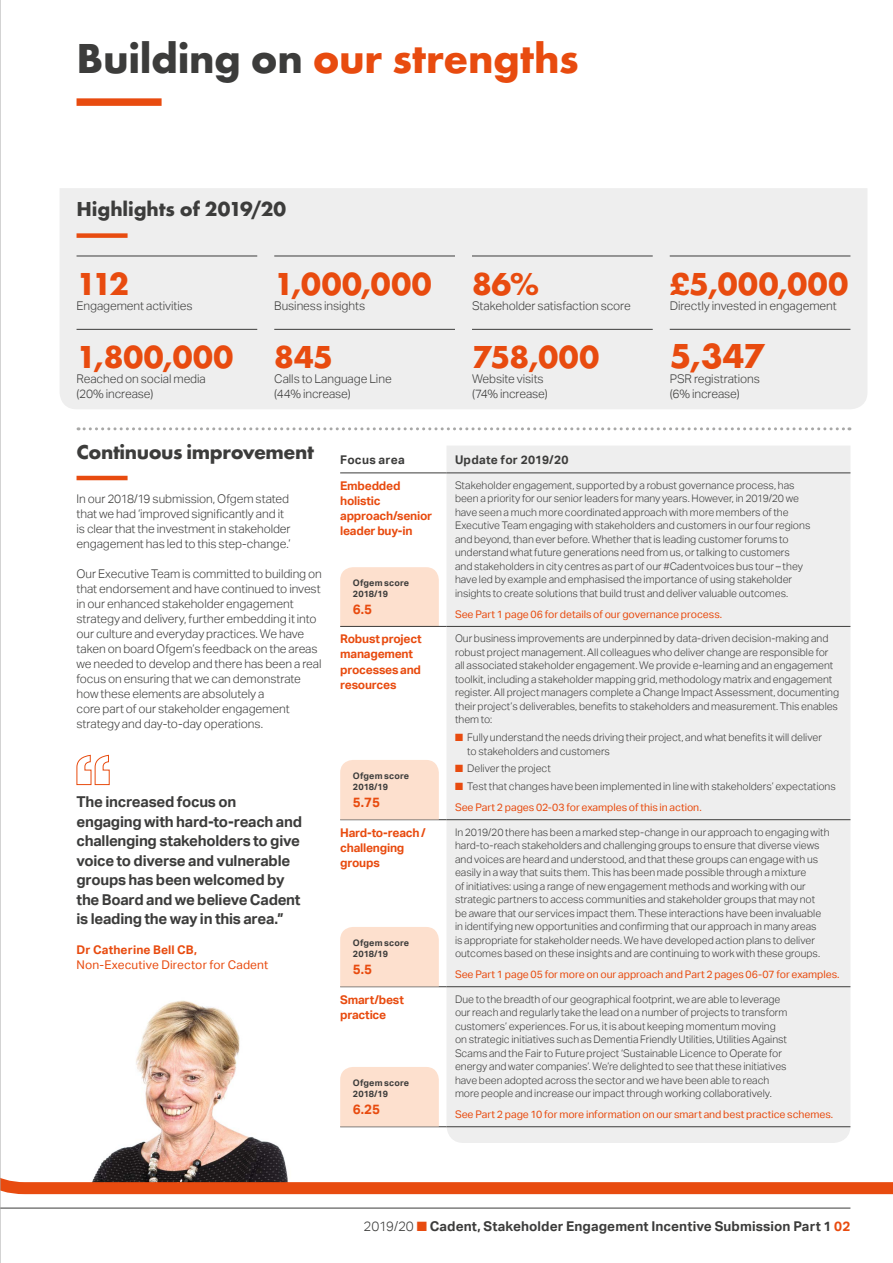
<style>
.page{position:relative;width:893px;height:1263px;background:#fff}
.page>*{position:absolute;margin:0;border:0;box-sizing:border-box;transform-origin:0 0}
.t1{font:700 43.5px "Futura EF";letter-spacing:-.01em;color:#e84b0f}
.t2{font:700 36px "Futura EF";color:#e84b0f}
.t3{font:700 33px "Futura EF";letter-spacing:.02em;color:#e84b0f}
.t4{font:700 21px "Futura EF";letter-spacing:-.02em;color:#3c3c3b}
.t5{font:700 15px/19.5px "Aktiv Grotesk";letter-spacing:-.015em;color:#3c3c3b}
.t6{font:700 13.5px "Aktiv Grotesk";letter-spacing:.01em;color:#3c3c3b}
.t7{font:700 13.5px "Aktiv Grotesk";color:#e84b0f}
.t8{font:300 12px/15px "Aktiv Grotesk";letter-spacing:-.005em;color:#3c3c3b}
.t9{font:700 12px/15px "Aktiv Grotesk";letter-spacing:-.02em;color:#e84b0f}
.t10{font:12px "Aktiv Grotesk";letter-spacing:.01em;color:#e84b0f}
.t11{font:700 12px "Aktiv Grotesk";letter-spacing:.02em;color:#3c3c3b}
.t12{font:700 12px "Aktiv Grotesk";letter-spacing:.015em;color:#e84b0f}
.t13{font:300 10.5px/13.5px "Aktiv Grotesk";color:#3c3c3b}
.t14{font:10.5px "Aktiv Grotesk";letter-spacing:-.005em;color:#e84b0f}
.t15{font:700 9px/11.2px "Aktiv Grotesk";letter-spacing:.01em;color:#3c3c3b}
.s1{color:#3c3c3b}
.s2{color:#e84b0f}
.s3{font-weight:400;color:#e84b0f}
.s4{font-weight:300}
</style>
<div class="page">
<div style="left:340px;top:567px;width:99px;height:59px;background:#fde0ce"></div>
<div style="left:446px;top:446px;width:404px;height:201px;background:#eee"></div>
<div style="left:77px;top:98px;width:85px;height:8px;background:#e84b0f"></div>
<svg style="left:1px;top:647px;width:892px;height:548px"></svg>
<div style="left:60px;top:188px;width:807px;height:221px;background:#eee"></div>
<hr style="left:77px;top:256px;width:180px;height:1px;background:#3c3c3b">
<hr style="left:77px;top:329px;width:180px;height:1px;background:#3c3c3b">
<hr style="left:274px;top:256px;width:181px;height:1px;background:#3c3c3b">
<hr style="left:274px;top:329px;width:181px;height:1px;background:#3c3c3b">
<hr style="left:472px;top:256px;width:181px;height:1px;background:#3c3c3b">
<hr style="left:472px;top:329px;width:181px;height:1px;background:#3c3c3b">
<hr style="left:670px;top:256px;width:180px;height:1px;background:#3c3c3b">
<hr style="left:670px;top:329px;width:180px;height:1px;background:#3c3c3b">
<svg style="left:76px;top:754px;width:34px;height:31px"></svg>
<hr style="left:340px;top:473px;width:106px;height:1px;background:#3c3c3b">
<hr style="left:446px;top:473px;width:404px;height:1px;background:#3c3c3b">
<hr style="left:340px;top:626px;width:106px;height:1px;background:#3c3c3b">
<hr style="left:446px;top:626px;width:404px;height:1px;background:#3c3c3b">
<hr style="left:340px;top:819px;width:106px;height:1px;background:#3c3c3b">
<hr style="left:446px;top:819px;width:404px;height:1px;background:#3c3c3b">
<hr style="left:340px;top:986px;width:106px;height:1px;background:#3c3c3b">
<hr style="left:340px;top:1126px;width:106px;height:1px;background:#3c3c3b">
<hr style="left:446px;top:986px;width:404px;height:1px;background:#3c3c3b">
<hr style="left:446px;top:1126px;width:404px;height:1px;background:#3c3c3b">
<div style="left:77px;top:233px;width:51px;height:5px;background:#e84b0f"></div>
<svg style="left:78px;top:427px;width:772px;height:3px"></svg>
<hr style="left:77px;top:476px;width:51px;height:4px;background:#e84b0f">
<div style="left:340px;top:760px;width:99px;height:59px;background:#fde0ce"></div>
<div style="left:340px;top:927px;width:99px;height:59px;background:#fde0ce"></div>
<div style="left:340px;top:1067px;width:99px;height:59px;background:#fde0ce"></div>
<hr style="left:0;top:1208px;width:850px;height:1px;background:#3c3c3b">
<hr style="left:0;top:0;width:1px;height:1263px;background:#a8a8a7">
<h1 class="t1" style="left:77px;top:32px;width:504px"><span class="s1">Building on</span> our strengths</h1>
<h3 class="t4" style="left:77px;top:196px;width:211px">Highlights of 2019/20</h3>
<h3 class="t3" style="left:77px;top:264px;width:54px">112</h3>
<p class="t8" style="left:77px;top:298px;width:118px">Engagement activities</p>
<h3 class="t3" style="left:77px;top:337px;width:158px">1,800,000</h3>
<p class="t8" style="left:77px;top:371px;width:131px">Reached on social media (20% increase)</p>
<h3 class="t3" style="left:274px;top:264px;width:159px">1,000,000</h3>
<p class="t8" style="left:274px;top:298px;width:92px">Business insights</p>
<h3 class="t3" style="left:274px;top:337px;width:60px">845</h3>
<p class="t8" style="left:274px;top:371px;width:119px">Calls to Language Line (44% increase)</p>
<h3 class="t3" style="left:472px;top:264px;width:69px">86%</h3>
<p class="t8" style="left:472px;top:298px;width:160px">Stakeholder satisfaction score</p>
<h3 class="t3" style="left:472px;top:337px;width:129px">758,000</h3>
<p class="t8" style="left:472px;top:371px;width:77px">Website visits (74% increase)</p>
<h3 class="t3" style="left:670px;top:264px;width:180px">£5,000,000</h3>
<p class="t8" style="left:670px;top:298px;width:168px">Directly invested in engagement</p>
<h2 class="t2" style="left:670px;top:334px;width:96px">5,347</h2>
<p class="t8" style="left:670px;top:371px;width:92px">PSR registrations (6% increase)</p>
<h3 class="t4" style="left:77px;top:439px;width:239px">Continuous improvement</h3>
<p class="t8" style="left:77px;top:492px;width:216px">In our 2018/19 submission, Ofgem stated that we had ‘improved significantly and it is clear that the investment in stakeholder engagement has led to this step-change.’</p>
<p class="t8" style="left:77px;top:567px;width:247px">Our Executive Team is committed to building on that endorsement and have continued to invest in our enhanced stakeholder engagement strategy and delivery, further embedding it into our culture and everyday practices. We have taken on board Ofgem’s feedback on the areas we needed to develop and there has been a real focus on ensuring that we can demonstrate how these elements are absolutely a<br>core part of our stakeholder engagement strategy and day-to-day operations.</p>
<h3 class="t5" style="left:77px;top:792px;width:227px">The increased focus on engaging with hard-to-reach and challenging stakeholders to give voice to diverse and vulnerable groups has been welcomed by the Board and we believe Cadent is leading the way in this area.”</h3>
<p class="t12" style="left:77px;top:943px;width:122px">Dr Catherine Bell CB,</p>
<p class="t10" style="left:77px;top:958px;width:193px">Non-Executive Director for Cadent</p>
<p class="t11" style="left:340px;top:453px;width:66px">Focus area</p>
<p class="t11" style="left:455px;top:453px;width:115px">Update for 2019/20</p>
<p class="t9" style="left:340px;top:478px;width:94px">Embedded holistic approach/senior leader buy-in</p>
<p class="t13" style="left:455px;top:478px;width:357px">Stakeholder engagement, supported by a robust governance process, has been a priority for our senior leaders for many years. However, in 2019/20 we have seen a much more coordinated approach with more members of the Executive Team engaging with stakeholders and customers in our four regions and beyond, than ever before. Whether that is leading customer forums to understand what future generations need from us, or talking to customers<br>and stakeholders in city centres as part of our #Cadentvoices bus tour – they have led by example and emphasised the importance of using stakeholder insights to create solutions that build trust and deliver valuable outcomes.</p>
<p class="t14" style="left:455px;top:608px;width:269px">See Part 1 page 06 for details of our governance process.</p>
<p class="t9" style="left:340px;top:632px;width:83px">Robust project management processes and resources</p>
<p class="t13" style="left:455px;top:632px;width:386px">Our business improvements are underpinned by data-driven decision-making and robust project management. All colleagues who deliver change are responsible for all associated stakeholder engagement. We provide e-learning and an engagement toolkit, including a stakeholder mapping grid, methodology matrix and engagement register. All project managers complete a Change Impact Assessment, documenting their project’s deliverables, benefits to stakeholders and measurement. This enables them to:</p>
<p class="t13" style="left:467px;top:731px;width:356px;text-indent:-12px"><span class="s2">■</span> Fully understand the needs driving their project, and what benefits it will deliver to stakeholders and customers</p>
<p class="t13" style="left:455px;top:762px;width:97px"><span class="s2">■</span> Deliver the project</p>
<p class="t13" style="left:455px;top:776px;width:382px;line-height:21px"><span class="s2">■</span> Test that changes have been implemented in line with stakeholders’ expectations<br><span class="s3">See Part 2 pages 02-03 for examples of this in action.</span></p>
<p class="t9" style="left:340px;top:825px;width:87px">Hard-to-reach / challenging groups</p>
<p class="t13" style="left:455px;top:825px;width:376px">In 2019/20 there has been a marked step-change in our approach to engaging with hard-to-reach stakeholders and challenging groups to ensure that diverse views and voices are heard and understood, and that these groups can engage with us easily in a way that suits them. This has been made possible through a mixture<br>of initiatives: using a range of new engagement methods and working with our strategic partners to access communities and stakeholder groups that may not be aware that our services impact them. These interactions have been invaluable in identifying new opportunities and confirming that our approach in many areas<br>is appropriate for stakeholder needs. We have developed action plans to deliver outcomes based on these insights and are continuing to work with these groups.</p>
<p class="t14" style="left:455px;top:968px;width:386px">See Part 1 page 05 for more on our approach and Part 2 pages 06-07 for examples.</p>
<p class="t9" style="left:340px;top:992px;width:65px">Smart/best practice</p>
<p class="t13" style="left:455px;top:992px;width:334px">Due to the breadth of our geographical footprint, we are able to leverage our reach and regularly take the lead on a number of projects to transform customers’ experiences. For us, it is about keeping momentum moving on strategic initiatives such as Dementia Friendly Utilities, Utilities Against Scams and the Fair to Future project ‘Sustainable Licence to Operate for energy and water companies’. We’re delighted to see that these initiatives have been adopted across the sector and we have been able to reach more people and increase our impact through working collaboratively.</p>
<p class="t14" style="left:455px;top:1108px;width:380px">See Part 2 page 10 for more information on our smart and best practice schemes.</p>
<p class="t15" style="left:353px;top:577px;width:58px">Ofgem score<br>2018/19</p>
<p class="t7" style="left:353px;top:601px;width:21px">6.5</p>
<p class="t15" style="left:353px;top:770px;width:58px">Ofgem score<br>2018/19</p>
<p class="t7" style="left:353px;top:794px;width:29px">5.75</p>
<p class="t15" style="left:353px;top:937px;width:58px">Ofgem score<br>2018/19</p>
<p class="t7" style="left:353px;top:961px;width:21px">5.5</p>
<p class="t15" style="left:353px;top:1077px;width:58px">Ofgem score<br>2018/19</p>
<p class="t7" style="left:353px;top:1101px;width:29px">6.25</p>
<p class="t6" style="left:364px;top:1218px;width:488px"><span class="s4">2019/20</span> <span class="s2">■</span> Cadent, Stakeholder Engagement Incentive Submission Part 1 <span class="s2">02</span></p>
</div>
